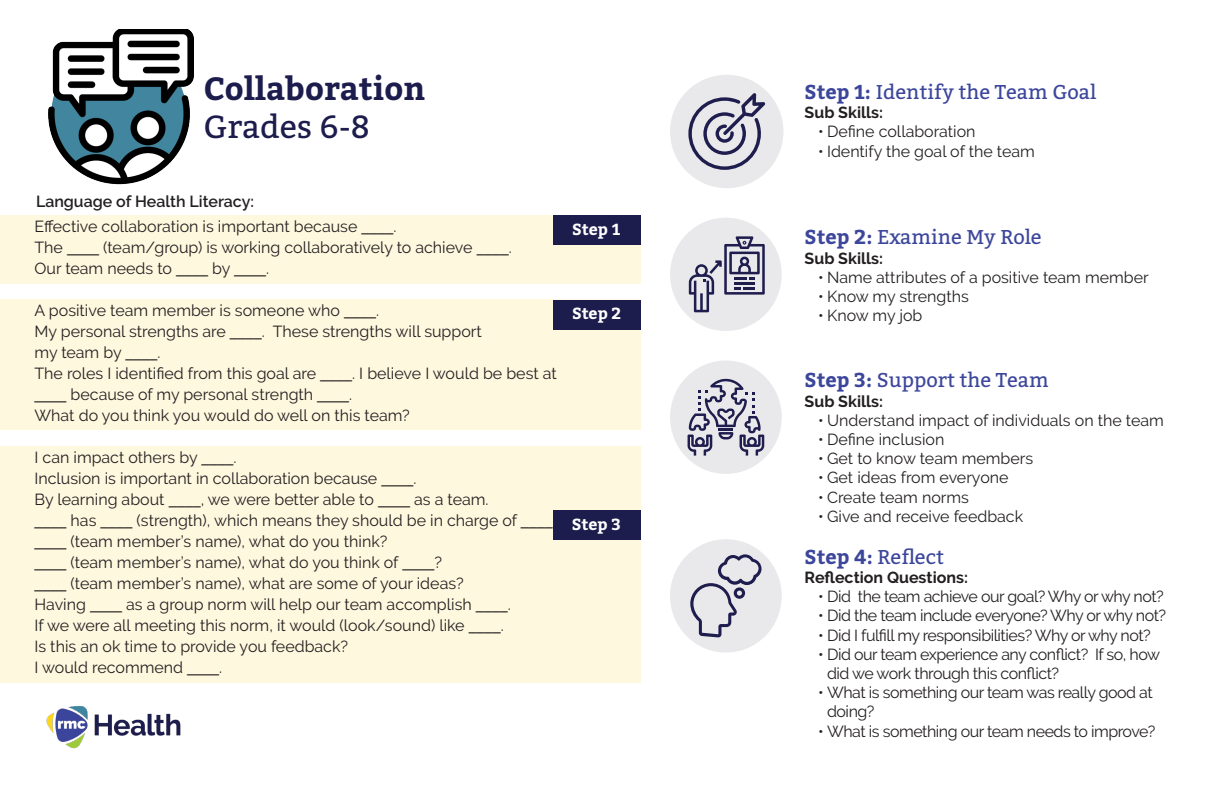
<style>
.page{position:relative;width:1224px;height:792px;background:#fff}
.page>*{position:absolute;margin:0;border:0;box-sizing:border-box;transform-origin:0 0}
.t1{font:700 32px "Bitter";color:#1c1c4d}
.t2{font:32px "Bitter";color:#1c1c4d}
.t3{font:20px "Bitter";color:#3c469b}
.t4{font:16px/21px "Raleway";color:#231f20}
.t5{font:16px/19.2px "Raleway";letter-spacing:-.03em;color:#231f20}
.t6{font:700 16px "Raleway";color:#231f20}
.t7{font:600 16px "Raleway";color:#231f20}
.t8{font:700 16px "Bitter";color:#fff}
.s1{font-family:"Bitter"}
.s2{font-weight:700}
</style>
<div class="page">
<div style="left:0;top:447px;width:641px;height:236px;background:#fef8df"></div>
<div style="left:0;top:300px;width:641px;height:130px;background:#fef8df"></div>
<div style="left:0;top:215px;width:641px;height:69px;background:#fef8df"></div>
<img style="left:48px;top:30px;width:145px;height:155px">
<div style="left:670px;top:75px;width:113px;height:113px;background:#e9e9eb;border-radius:50%"></div>
<svg style="left:688px;top:93px;width:77px;height:77px"></svg>
<div style="left:670px;top:218px;width:112px;height:113px;background:#e9e9eb;border-radius:50%"></div>
<svg style="left:689px;top:236px;width:76px;height:76px"></svg>
<div style="left:670px;top:361px;width:112px;height:113px;background:#e9e9eb;border-radius:50%"></div>
<svg style="left:688px;top:379px;width:76px;height:77px"></svg>
<div style="left:670px;top:539px;width:112px;height:114px;background:#e9e9eb;border-radius:50%"></div>
<svg style="left:690px;top:554px;width:72px;height:83px"></svg>
<img style="left:46px;top:706px;width:135px;height:43px">
<div style="left:553px;top:215px;width:88px;height:30px;background:#1c1c4d"></div>
<div style="left:553px;top:300px;width:88px;height:29px;background:#1c1c4d"></div>
<div style="left:553px;top:510px;width:88px;height:30px;background:#1c1c4d"></div>
<p class="t1" style="left:204px;top:64px;width:223px">Collaboration</p>
<p class="t2" style="left:204px;top:104px;width:168px">Grades 6-8</p>
<p class="t7" style="left:36px;top:192px;width:220px">Language of Health Literacy:</p>
<p class="t4" style="left:35px;top:216px;width:363px">Effective collaboration is important because <span class="s1">____</span>.</p>
<p class="t4" style="left:35px;top:237px;width:479px">The <span class="s1">____</span> (team/group) is working collaboratively to achieve <span class="s1">____</span>.</p>
<p class="t4" style="left:35px;top:258px;width:236px">Our team needs to <span class="s1">____</span> by <span class="s1">____</span>.</p>
<p class="t4" style="left:35px;top:300px;width:346px">A positive team member is someone who <span class="s1">____</span>.</p>
<p class="t4" style="left:35px;top:321px;width:449px">My personal strengths are <span class="s1">____</span>. These strengths will support my team by <span class="s1">____</span>.</p>
<p class="t4" style="left:35px;top:363px;width:524px">The roles I identified from this goal are <span class="s1">____</span>. I believe I would be best at <span class="s1">____</span> because of my personal strength <span class="s1">____</span>.</p>
<p class="t4" style="left:35px;top:405px;width:377px">What do you think you would do well on this team?</p>
<p class="t4" style="left:35px;top:447px;width:203px">I can impact others by <span class="s1">____</span>.</p>
<p class="t4" style="left:35px;top:468px;width:383px">Inclusion is important in collaboration because <span class="s1">____</span>.</p>
<p class="t4" style="left:35px;top:489px;width:455px">By learning about <span class="s1">____</span>, we were better able to <span class="s1">____</span> as a team.</p>
<p class="t4" style="left:35px;top:510px;width:523px"><span class="s1">____</span> has <span class="s1">____</span> (strength), which means they should be in charge of <span class="s1">____</span>.</p>
<p class="t4" style="left:35px;top:531px;width:354px"><span class="s1">____</span> (team member’s name), what do you think?</p>
<p class="t4" style="left:35px;top:552px;width:409px"><span class="s1">____</span> (team member’s name), what do you think of <span class="s1">____</span>?</p>
<p class="t4" style="left:35px;top:573px;width:431px"><span class="s1">____</span> (team member’s name), what are some of your ideas?</p>
<p class="t4" style="left:35px;top:594px;width:478px">Having <span class="s1">____</span> as a group norm will help our team accomplish <span class="s1">____</span>.</p>
<p class="t4" style="left:35px;top:615px;width:471px">If we were all meeting this norm, it would (look/sound) like <span class="s1">____</span>.</p>
<p class="t4" style="left:35px;top:636px;width:315px">Is this an ok time to provide you feedback?</p>
<p class="t4" style="left:35px;top:657px;width:189px">I would recommend <span class="s1">____</span>.</p>
<p class="t8" style="left:572px;top:217px;width:50px">Step 1</p>
<p class="t8" style="left:572px;top:301px;width:51px">Step 2</p>
<p class="t8" style="left:572px;top:512px;width:51px">Step 3</p>
<p class="t3" style="left:805px;top:78px;width:293px"><span class="s2">Step 1:</span> Identify the Team Goal</p>
<p class="t6" style="left:805px;top:103px;width:80px">Sub Skills:</p>
<p class="t4" style="left:818px;top:121px;width:159px">• Define collaboration</p>
<p class="t4" style="left:818px;top:140px;width:218px">• Identify the goal of the team</p>
<p class="t3" style="left:805px;top:223px;width:239px"><span class="s2">Step 2:</span> Examine My Role</p>
<p class="t6" style="left:805px;top:249px;width:80px">Sub Skills:</p>
<p class="t4" style="left:818px;top:267px;width:332px">• Name attributes of a positive team member</p>
<p class="t4" style="left:818px;top:286px;width:152px">• Know my strengths</p>
<p class="t4" style="left:818px;top:305px;width:106px">• Know my job</p>
<p class="t3" style="left:805px;top:366px;width:246px"><span class="s2">Step 3:</span> Support the Team</p>
<p class="t6" style="left:805px;top:392px;width:80px">Sub Skills:</p>
<p class="t4" style="left:818px;top:410px;width:347px">• Understand impact of individuals on the team</p>
<p class="t4" style="left:818px;top:429px;width:128px">• Define inclusion</p>
<p class="t4" style="left:818px;top:448px;width:217px">• Get to know team members</p>
<p class="t4" style="left:818px;top:467px;width:192px">• Get ideas from everyone</p>
<p class="t4" style="left:818px;top:486px;width:152px">• Create team norms</p>
<p class="t4" style="left:818px;top:506px;width:207px">• Give and receive feedback</p>
<p class="t3" style="left:805px;top:542px;width:141px"><span class="s2">Step 4:</span> Reflect</p>
<p class="t6" style="left:805px;top:568px;width:165px">Reflection Questions:</p>
<p class="t5" style="left:818px;top:587px;width:347px">• Did the team achieve our goal? Why or why not?</p>
<p class="t5" style="left:818px;top:606px;width:350px">• Did the team include everyone? Why or why not?</p>
<p class="t5" style="left:818px;top:625px;width:334px">• Did I fulfill my responsibilities? Why or why not?</p>
<p class="t5" style="left:827px;top:645px;width:335px;text-indent:-9px">• Did our team experience any conflict? If so, how did we work through this conflict?</p>
<p class="t5" style="left:827px;top:683px;width:327px;text-indent:-9px">• What is something our team was really good at doing?</p>
<p class="t5" style="left:818px;top:721px;width:339px">• What is something our team needs to improve?</p>
</div>
